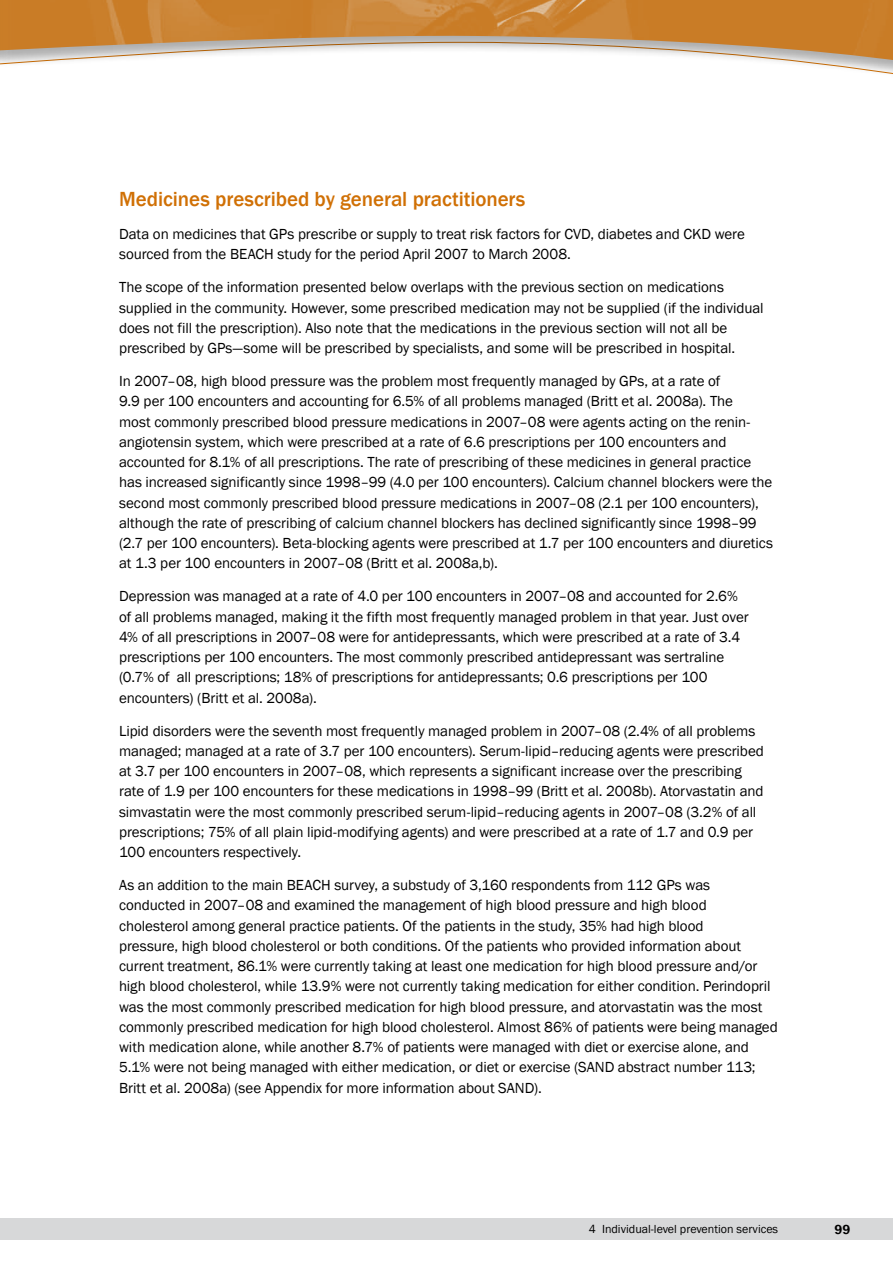
<style>
.page{position:relative;width:893px;height:1263px;background:#fff}
.page>*{position:absolute;margin:0;border:0;box-sizing:border-box;transform-origin:0 0}
.t1{font:500 21px "Franklin Gothic";letter-spacing:-.005em;color:#d07005}
.t2{font:15px/20.2px "Franklin Gothic";letter-spacing:-.005em;color:#000}
.t3{font:600 13.5px "Franklin Gothic";color:#000}
.t4{font:12px "Franklin Gothic";color:#000}
</style>
<div class="page">
<div style="left:0;top:1218px;width:893px;height:22px;background:#d7d8d9"></div>
<img style="left:0;top:0;width:893px;height:42px">
<svg style="left:0;top:42px;width:893px;height:32px"></svg>
<h1 class="t1" style="left:119px;top:186px;width:408px">Medicines prescribed by general practitioners</h1>
<p class="t2" style="left:119px;top:224px;width:627px">Data on medicines that GPs prescribe or supply to treat risk factors for CVD, diabetes and CKD were sourced from the BEACH study for the period April 2007 to March 2008.</p>
<p class="t2" style="left:119px;top:278px;width:646px">The scope of the information presented below overlaps with the previous section on medications supplied in the community. However, some prescribed medication may not be supplied (if the individual does not fill the prescription). Also note that the medications in the previous section will not all be prescribed by GPs—some will be prescribed by specialists, and some will be prescribed in hospital.</p>
<p class="t2" style="left:119px;top:371px;width:655px">In 2007–08, high blood pressure was the problem most frequently managed by GPs, at a rate of<br>9.9 per 100 encounters and accounting for 6.5% of all problems managed (Britt et al. 2008a). The<br>most commonly prescribed blood pressure medications in 2007–08 were agents acting on the renin&shy;angiotensin system, which were prescribed at a rate of 6.6 prescriptions per 100 encounters and accounted for 8.1% of all prescriptions. The rate of prescribing of these medicines in general practice has increased significantly since 1998–99 (4.0 per 100 encounters). Calcium channel blockers were the second most commonly prescribed blood pressure medications in 2007–08 (2.1 per 100 encounters), although the rate of prescribing of calcium channel blockers has declined significantly since 1998–99 (2.7 per 100 encounters). Beta-blocking agents were prescribed at 1.7 per 100 encounters and diuretics at 1.3 per 100 encounters in 2007–08 (Britt et al. 2008a,b).</p>
<p class="t2" style="left:119px;top:587px;width:631px">Depression was managed at a rate of 4.0 per 100 encounters in 2007–08 and accounted for 2.6% of all problems managed, making it the fifth most frequently managed problem in that year. Just over 4% of all prescriptions in 2007–08 were for antidepressants, which were prescribed at a rate of 3.4 prescriptions per 100 encounters. The most commonly prescribed antidepressant was sertraline (0.7% of all prescriptions; 18% of prescriptions for antidepressants; 0.6 prescriptions per 100 encounters) (Britt et al. 2008a).</p>
<p class="t2" style="left:119px;top:721px;width:646px">Lipid disorders were the seventh most frequently managed problem in 2007–08 (2.4% of all problems managed; managed at a rate of 3.7 per 100 encounters). Serum-lipid–reducing agents were prescribed at 3.7 per 100 encounters in 2007–08, which represents a significant increase over the prescribing rate of 1.9 per 100 encounters for these medications in 1998–99 (Britt et al. 2008b). Atorvastatin and simvastatin were the most commonly prescribed serum-lipid–reducing agents in 2007–08 (3.2% of all prescriptions; 75% of all plain lipid-modifying agents) and were prescribed at a rate of 1.7 and 0.9 per 100 encounters respectively.</p>
<p class="t2" style="left:119px;top:875px;width:660px">As an addition to the main BEACH survey, a substudy of 3,160 respondents from 112 GPs was conducted in 2007–08 and examined the management of high blood pressure and high blood cholesterol among general practice patients. Of the patients in the study, 35% had high blood<br>pressure, high blood cholesterol or both conditions. Of the patients who provided information about current treatment, 86.1% were currently taking at least one medication for high blood pressure and/or high blood cholesterol, while 13.9% were not currently taking medication for either condition. Perindopril was the most commonly prescribed medication for high blood pressure, and atorvastatin was the most commonly prescribed medication for high blood cholesterol. Almost 86% of patients were being managed with medication alone, while another 8.7% of patients were managed with diet or exercise alone, and 5.1% were not being managed with either medication, or diet or exercise (SAND abstract number 113; Britt et al. 2008a) (see Appendix for more information about SAND).</p>
<p class="t4" style="left:589px;top:1221px;width:191px">4 Individual-level prevention services</p>
<p class="t3" style="left:834px;top:1221px;width:17px">99</p>
</div>
